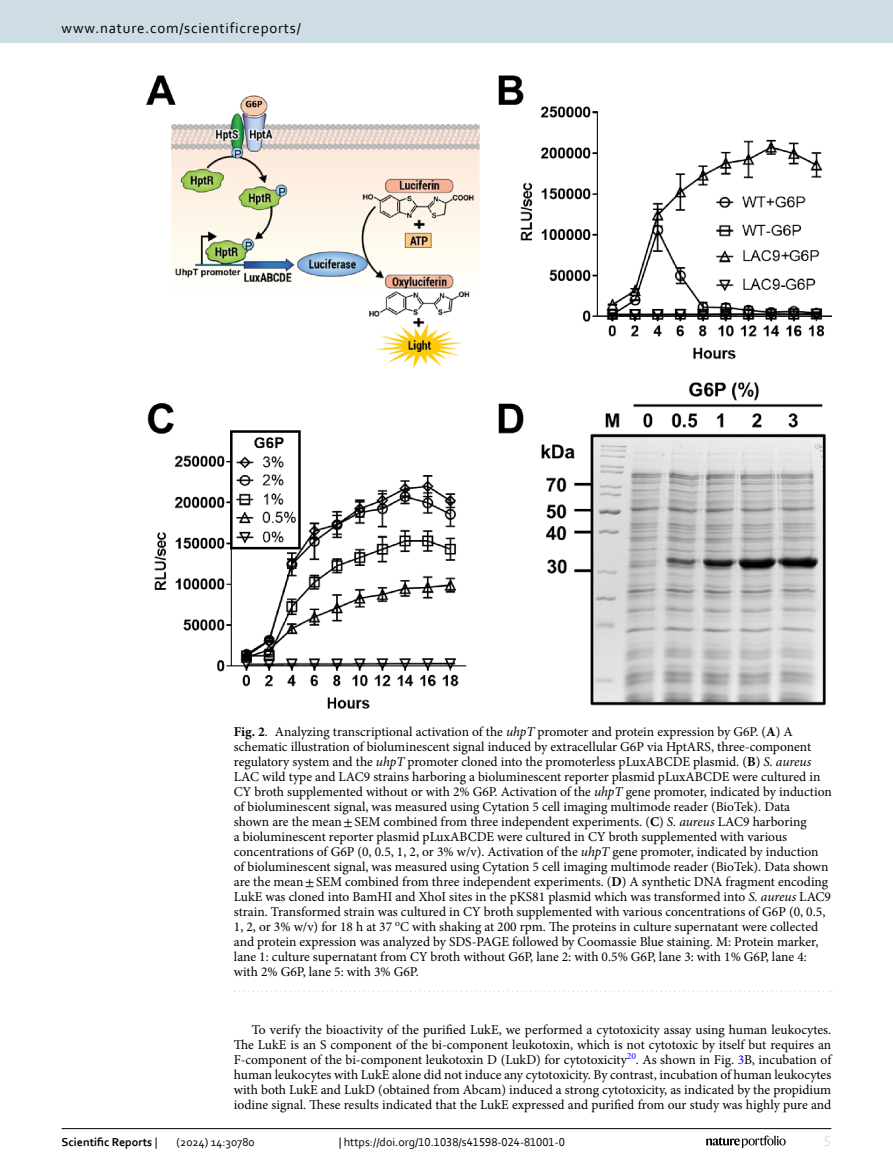
<style>
.page{position:relative;width:893px;height:1174px;background:#fff}
.page>*{position:absolute;margin:0;border:0;box-sizing:border-box;transform-origin:0 0}
.t1{font:15px "Corbel";letter-spacing:.05em;color:#000}
.t2{font:15px "Corbel";color:#d9e4eb}
.Figure_Caption{font:13.5px/15px "Minion Pro";color:#000}
.Body_Text_Indent{font:13.5px/15px "Minion Pro";color:#000;text-align:justify}
.t3{font:12px "Corbel";color:#000}
.t4{font:700 12px "Corbel";color:#000}
.s1{font-weight:700}
.s2{font-style:italic}
.s3{font-family:"STIX"}
.s4{color:#00f}
.s5{font-weight:400}
</style>
<div class="page">
<img style="left:147px;top:76px;width:684px;height:632px">
<svg style="left:235px;top:990px;width:597px;height:2px"></svg>
<hr style="left:62px;top:1128px;width:769px;height:1px;background:#000">
<svg style="left:706px;top:1135px;width:80px;height:12px"></svg>
<div style="left:0;top:0;width:893px;height:43px;background:#cedde4"></div>
<p class="t1" style="left:62px;top:18px;width:241px">www.nature.com/scientificreports/</p>
<p class="Figure_Caption" style="left:234px;top:724px;width:599px"><span class="s1">Fig. 2</span>. Analyzing transcriptional activation of the <span class="s2">uhpT</span> promoter and protein expression by G6P. (<span class="s1">A</span>) A schematic illustration of bioluminescent signal induced by extracellular G6P via HptARS, three-component regulatory system and the <span class="s2">uhpT</span> promoter cloned into the promoterless pLuxABCDE plasmid. (<span class="s1">B</span>) <span class="s2">S. aureus </span>LAC wild type and LAC9 strains harboring a bioluminescent reporter plasmid pLuxABCDE were cultured in CY broth supplemented without or with 2% G6P. Activation of the <span class="s2">uhpT</span> gene promoter, indicated by induction of bioluminescent signal, was measured using Cytation 5 cell imaging multimode reader (BioTek). Data<br>shown are the mean<span class="s3">±</span>SEM combined from three independent experiments. (<span class="s1">C</span>) <span class="s2">S. aureus</span> LAC9 harboring<br>a bioluminescent reporter plasmid pLuxABCDE were cultured in CY broth supplemented with various concentrations of G6P (0, 0.5, 1, 2, or 3% w/v). Activation of the <span class="s2">uhpT</span> gene promoter, indicated by induction of bioluminescent signal, was measured using Cytation 5 cell imaging multimode reader (BioTek). Data shown are the mean<span class="s3">±</span>SEM combined from three independent experiments. (<span class="s1">D</span>) A synthetic DNA fragment encoding LukE was cloned into BamHI and XhoI sites in the pKS81 plasmid which was transformed into <span class="s2">S. aureus</span> LAC9 strain. Transformed strain was cultured in CY broth supplemented with various concentrations of G6P (0, 0.5, 1, 2, or 3% w/v) for 18 h at 37 <sup>o</sup>C with shaking at 200 rpm. The proteins in culture supernatant were collected and protein expression was analyzed by SDS-PAGE followed by Coomassie Blue staining. M: Protein marker, lane 1: culture supernatant from CY broth without G6P, lane 2: with 0.5% G6P, lane 3: with 1% G6P, lane 4: with 2% G6P, lane 5: with 3% G6P.</p>
<p class="Body_Text_Indent" style="left:234px;top:1022px;width:599px;text-indent:18px">To verify the bioactivity of the purified LukE, we performed a cytotoxicity assay using human leukocytes.<br>The LukE is an S component of the bi-component leukotoxin, which is not cytotoxic by itself but requires an F-component of the bi-component leukotoxin D (LukD) for cytotoxicity<sup>20</sup>. As shown in Fig. <span class="s4">3</span>B, incubation of human leukocytes with LukE alone did not induce any cytotoxicity. By contrast, incubation of human leukocytes with both LukE and LukD (obtained from Abcam) induced a strong cytotoxicity, as indicated by the propidium iodine signal. These results indicated that the LukE expressed and purified from our study was highly pure and</p>
<p class="t4" style="left:62px;top:1134px;width:97px">Scientific Reports <span class="s5">|</span></p>
<p class="t3" style="left:177px;top:1134px;width:80px">(2024) 14:30780</p>
<p class="t3" style="left:339px;top:1134px;width:228px">| https://doi.org/10.1038/s41598-024-81001-0</p>
<p class="t2" style="left:824px;top:1132px;width:9px">5</p>
</div>
